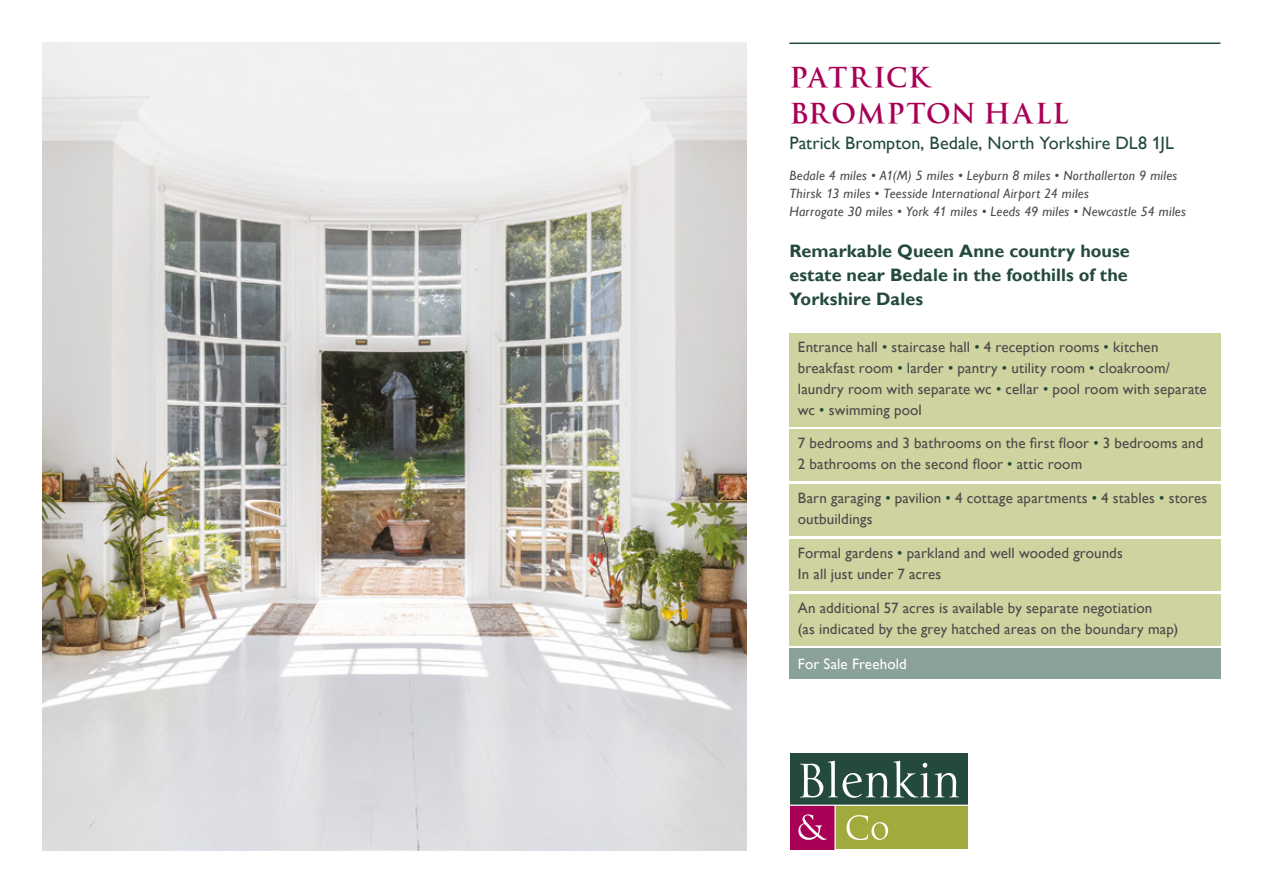
<style>
.page{position:relative;width:1263px;height:893px;background:#fff}
.page>*{position:absolute;margin:0;border:0;box-sizing:border-box;transform-origin:0 0}
.t1{font:30px/36px "La Gioconda SCTT Bold";letter-spacing:-.01em;color:#a80056}
.t2{font:700 18px/24px "Gill Alt One";letter-spacing:.005em;color:#244a3c;text-align:justify}
.t3{font:18px "Gill Alt One";letter-spacing:.005em;color:#244a3c}
.t4{font:15px/21px "Gill Alt One";letter-spacing:.01em;color:#4a4a49}
.t5{font:15px "Gill Alt One";letter-spacing:.005em;color:#fff}
.t6{font:italic 13.5px/18px "Gill Alt One";letter-spacing:.02em;color:#4a4a49}
.s1{color:#244a3c}
</style>
<div class="page">
<img style="left:43px;top:43px;width:704px;height:807px">
<hr style="left:789px;top:43px;width:431px;height:1px;background:#244a3c">
<div style="left:789px;top:333px;width:431px;height:94px;background:#cfd39f"></div>
<div style="left:789px;top:429px;width:431px;height:52px;background:#cfd39f"></div>
<div style="left:789px;top:484px;width:431px;height:52px;background:#cfd39f"></div>
<div style="left:789px;top:539px;width:431px;height:52px;background:#cfd39f"></div>
<div style="left:789px;top:594px;width:431px;height:52px;background:#cfd39f"></div>
<div style="left:789px;top:648px;width:431px;height:31px;background:#89a196"></div>
<svg style="left:790px;top:753px;width:178px;height:97px"></svg>
<h1 class="t1" style="left:789px;top:58px;width:281px">PATRICK<br>BROMPTON HALL</h1>
<p class="t3" style="left:789px;top:133px;width:386px">Patrick Brompton, Bedale, North Yorkshire DL8 1JL</p>
<p class="t6" style="left:789px;top:166px;width:398px">Bedale 4 miles • A1(M) 5 miles • Leyburn 8 miles • Northallerton 9 miles<br>Thirsk 13 miles • Teesside International Airport 24 miles<br>Harrogate 30 miles • York 41 miles • Leeds 49 miles • Newcastle 54 miles</p>
<p class="t2" style="left:789px;top:239px;width:342px">Remarkable Queen Anne country house estate near Bedale in the foothills of the Yorkshire Dales</p>
<p class="t4" style="left:798px;top:336px;width:410px">Entrance hall <span class="s1">•</span> staircase hall <span class="s1">•</span> 4 reception rooms <span class="s1">•</span> kitchen breakfast room <span class="s1">•</span> larder <span class="s1">•</span> pantry <span class="s1">•</span> utility room <span class="s1">•</span> cloakroom/ laundry room with separate wc <span class="s1">•</span> cellar <span class="s1">•</span> pool room with separate wc <span class="s1">•</span> swimming pool</p>
<p class="t4" style="left:798px;top:433px;width:407px">7 bedrooms and 3 bathrooms on the first floor <span class="s1">•</span> 3 bedrooms and<br>2 bathrooms on the second floor <span class="s1">•</span> attic room</p>
<p class="t4" style="left:798px;top:487px;width:411px">Barn garaging <span class="s1">•</span> pavilion <span class="s1">•</span> 4 cottage apartments <span class="s1">•</span> 4 stables <span class="s1">•</span> stores outbuildings</p>
<p class="t4" style="left:798px;top:542px;width:327px">Formal gardens <span class="s1">•</span> parkland and well wooded grounds<br>In all just under 7 acres</p>
<p class="t4" style="left:798px;top:597px;width:382px">An additional 57 acres is available by separate negotiation<br>(as indicated by the grey hatched areas on the boundary map)</p>
<p class="t5" style="left:798px;top:655px;width:110px">For Sale Freehold</p>
</div>
